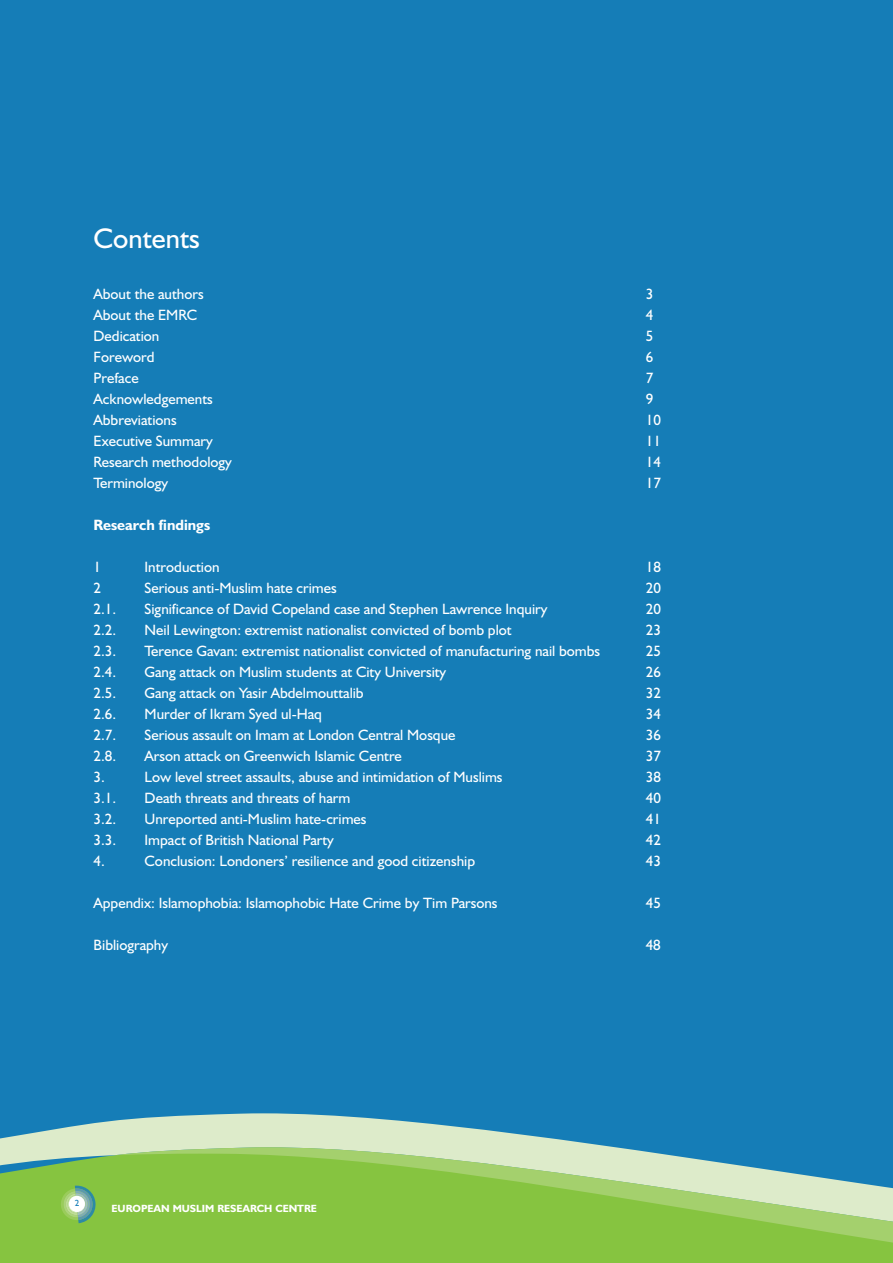
<style>
.page{position:relative;width:893px;height:1263px;background:#157db7}
.page>*{position:absolute;margin:0;border:0;box-sizing:border-box;transform-origin:0 0}
.t1{font:28.5px "Humanist 521 BT";color:#fff}
.t2{font:15px "Humanist 521 BT";color:#fff}
.t3{font:700 15px "Humanist 521 BT";color:#fff}
.t4{font:700 10.5px "Humanist 521 BT";color:#fff}
.t5{font:9px "Humanist 521 BT";color:#157db7}
</style>
<div class="page">
<svg style="left:0;top:1113px;width:613px;height:150px"></svg>
<svg style="left:115px;top:1147px;width:778px;height:116px;fill:#86c440"></svg>
<svg style="left:57px;top:1185px;width:39px;height:38px"></svg>
<div style="left:69px;top:1196px;width:16px;height:16px;background:#fff;border-radius:50%"></div>
<h1 class="t1" style="left:94px;top:229px;width:108px">Contents</h1>
<p class="t2" style="left:94px;top:289px;width:112px">About the authors</p>
<p class="t2" style="left:646px;top:289px;width:9px">3</p>
<p class="t2" style="left:94px;top:310px;width:105px">About the EMRC</p>
<p class="t2" style="left:646px;top:310px;width:9px">4</p>
<p class="t2" style="left:94px;top:331px;width:67px">Dedication</p>
<p class="t2" style="left:646px;top:331px;width:9px">5</p>
<p class="t2" style="left:94px;top:352px;width:63px">Foreword</p>
<p class="t2" style="left:646px;top:352px;width:9px">6</p>
<p class="t2" style="left:94px;top:373px;width:47px">Preface</p>
<p class="t2" style="left:646px;top:373px;width:9px">7</p>
<p class="t2" style="left:94px;top:394px;width:121px">Acknowledgements</p>
<p class="t2" style="left:646px;top:394px;width:9px">9</p>
<p class="t2" style="left:94px;top:415px;width:85px">Abbreviations</p>
<p class="t2" style="left:646px;top:415px;width:17px">10</p>
<p class="t2" style="left:94px;top:436px;width:121px">Executive Summary</p>
<p class="t2" style="left:646px;top:436px;width:17px">11</p>
<p class="t2" style="left:94px;top:457px;width:140px">Research methodology</p>
<p class="t2" style="left:646px;top:457px;width:17px">14</p>
<p class="t2" style="left:94px;top:478px;width:76px">Terminology</p>
<p class="t2" style="left:646px;top:478px;width:17px">17</p>
<p class="t3" style="left:94px;top:520px;width:118px">Research findings</p>
<p class="t2" style="left:94px;top:562px;width:9px">1</p>
<p class="t2" style="left:145px;top:562px;width:77px">Introduction</p>
<p class="t2" style="left:646px;top:562px;width:17px">18</p>
<p class="t2" style="left:94px;top:583px;width:9px">2</p>
<p class="t2" style="left:145px;top:583px;width:194px">Serious anti-Muslim hate crimes</p>
<p class="t2" style="left:646px;top:583px;width:17px">20</p>
<p class="t2" style="left:94px;top:604px;width:24px">2.1.</p>
<p class="t2" style="left:145px;top:604px;width:404px">Significance of David Copeland case and Stephen Lawrence Inquiry</p>
<p class="t2" style="left:646px;top:604px;width:17px">20</p>
<p class="t2" style="left:94px;top:625px;width:24px">2.2.</p>
<p class="t2" style="left:145px;top:625px;width:369px">Neil Lewington: extremist nationalist convicted of bomb plot</p>
<p class="t2" style="left:646px;top:625px;width:17px">23</p>
<p class="t2" style="left:94px;top:646px;width:24px">2.3.</p>
<p class="t2" style="left:145px;top:646px;width:457px">Terence Gavan: extremist nationalist convicted of manufacturing nail bombs</p>
<p class="t2" style="left:646px;top:646px;width:17px">25</p>
<p class="t2" style="left:94px;top:667px;width:24px">2.4.</p>
<p class="t2" style="left:145px;top:667px;width:303px">Gang attack on Muslim students at City University</p>
<p class="t2" style="left:646px;top:667px;width:17px">26</p>
<p class="t2" style="left:94px;top:688px;width:24px">2.5.</p>
<p class="t2" style="left:145px;top:688px;width:221px">Gang attack on Yasir Abdelmouttalib</p>
<p class="t2" style="left:646px;top:688px;width:17px">32</p>
<p class="t2" style="left:94px;top:709px;width:24px">2.6.</p>
<p class="t2" style="left:145px;top:709px;width:179px">Murder of Ikram Syed ul-Haq</p>
<p class="t2" style="left:646px;top:709px;width:17px">34</p>
<p class="t2" style="left:94px;top:730px;width:24px">2.7.</p>
<p class="t2" style="left:145px;top:730px;width:312px">Serious assault on Imam at London Central Mosque</p>
<p class="t2" style="left:646px;top:730px;width:17px">36</p>
<p class="t2" style="left:94px;top:751px;width:24px">2.8.</p>
<p class="t2" style="left:145px;top:751px;width:259px">Arson attack on Greenwich Islamic Centre</p>
<p class="t2" style="left:646px;top:751px;width:17px">37</p>
<p class="t2" style="left:94px;top:772px;width:13px">3.</p>
<p class="t2" style="left:145px;top:772px;width:359px">Low level street assaults, abuse and intimidation of Muslims</p>
<p class="t2" style="left:646px;top:772px;width:17px">38</p>
<p class="t2" style="left:94px;top:793px;width:24px">3.1.</p>
<p class="t2" style="left:145px;top:793px;width:207px">Death threats and threats of harm</p>
<p class="t2" style="left:646px;top:793px;width:17px">40</p>
<p class="t2" style="left:94px;top:814px;width:24px">3.2.</p>
<p class="t2" style="left:145px;top:814px;width:223px">Unreported anti-Muslim hate-crimes</p>
<p class="t2" style="left:646px;top:814px;width:17px">41</p>
<p class="t2" style="left:94px;top:835px;width:24px">3.3.</p>
<p class="t2" style="left:145px;top:835px;width:191px">Impact of British National Party</p>
<p class="t2" style="left:646px;top:835px;width:17px">42</p>
<p class="t2" style="left:94px;top:856px;width:13px">4.</p>
<p class="t2" style="left:145px;top:856px;width:332px">Conclusion: Londoners’ resilience and good citizenship</p>
<p class="t2" style="left:646px;top:856px;width:17px">43</p>
<p class="t2" style="left:94px;top:898px;width:405px">Appendix: Islamophobia: Islamophobic Hate Crime by Tim Parsons</p>
<p class="t2" style="left:646px;top:898px;width:17px">45</p>
<p class="t2" style="left:94px;top:940px;width:76px">Bibliography</p>
<p class="t2" style="left:646px;top:940px;width:16px">48</p>
<p class="t5" style="left:75px;top:1200px;width:6px">2</p>
<p class="t4" style="left:112px;top:1204px;width:207px">EUROPEAN MUSLIM RESEARCH CENTRE</p>
</div>
